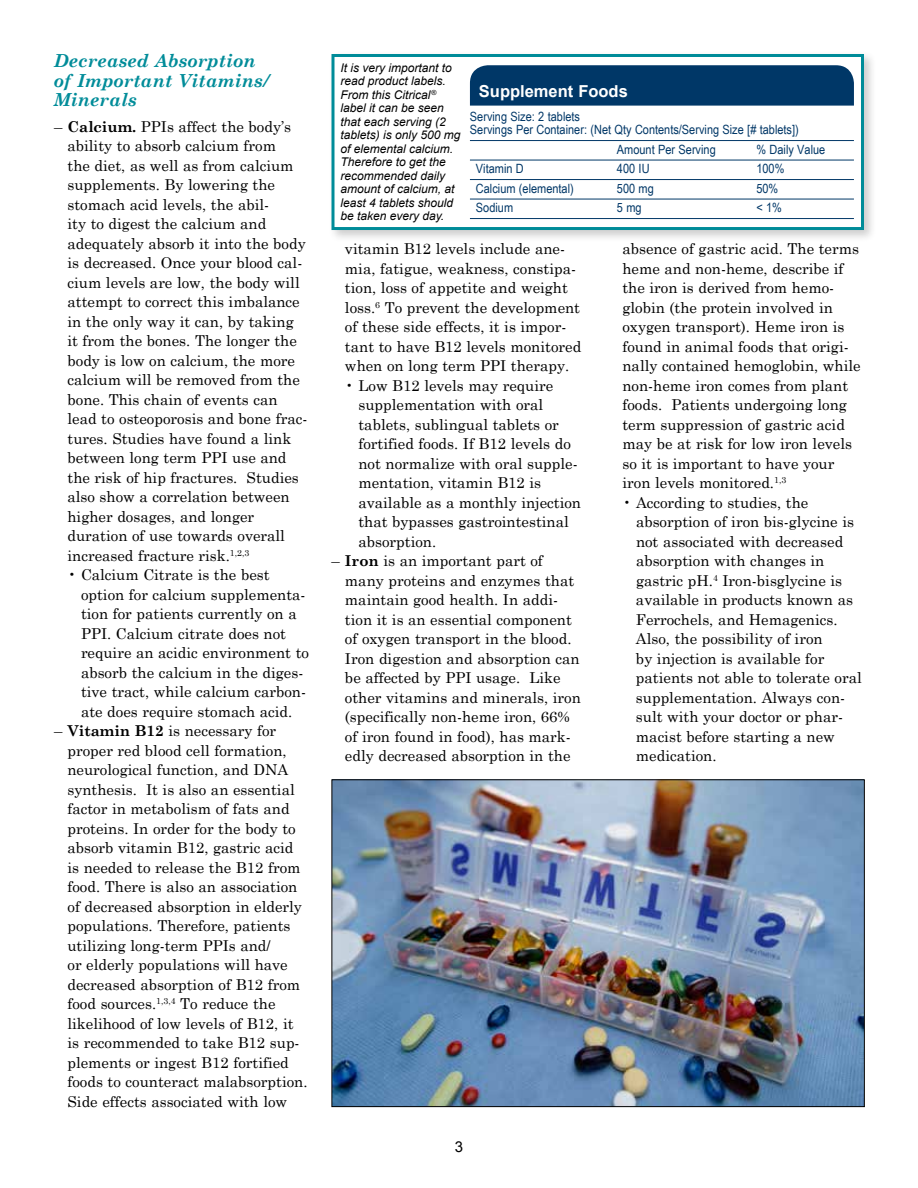
<style>
.page{position:relative;width:918px;height:1188px;background:#fff}
.page>*{position:absolute;margin:0;border:0;box-sizing:border-box;transform-origin:0 0}
.t1{font:italic 700 18px/19.5px "Century Schoolbook";color:#008c99}
.t2{font:700 16.5px "Arial";color:#fff}
.t3{font:15px/19.5px "Century Schoolbook";color:#000}
.t4{font:15px "Arial";color:#000}
.t5{font:12.75px/13.5px "Arial Narrow";color:#003767;scale:1.05 1}
.t6{font:italic 12px/13.5px "Arial";color:#000}
.s1{font-weight:700}
</style>
<div class="page">
<img style="left:334px;top:781px;width:529px;height:324px">
<div style="left:328px;top:50px;width:548px;height:192px;background:#000;opacity:.2"></div>
<div style="left:332px;top:54px;width:532px;height:176px;background:#fff;border:3px solid #008c99"></div>
<div style="left:470px;top:65px;width:384px;height:41px;background:#003767"></div>
<hr style="left:470px;top:140px;width:384px;height:1px;background:#003767">
<hr style="left:470px;top:160px;width:384px;height:1px;background:#003767">
<hr style="left:470px;top:179px;width:384px;height:1px;background:#003767">
<hr style="left:470px;top:199px;width:384px;height:1px;background:#003767">
<hr style="left:470px;top:218px;width:384px;height:1px;background:#003767">
<p class="t1" style="left:54px;top:51px;width:216px">Decreased Absorption of Important Vitamins/<br>Minerals</p>
<p class="t3" style="left:68px;top:116px;width:241px;text-indent:-14px">– <span class="s1">Calcium.</span> PPIs affect the body’s ability to absorb calcium from<br>the diet, as well as from calcium supplements. By lowering the stomach acid levels, the abil-<br>ity to digest the calcium and adequately absorb it into the body is decreased. Once your blood cal&shy;cium levels are low, the body will attempt to correct this imbalance in the only way it can, by taking it from the bones. The longer the body is low on calcium, the more calcium will be removed from the bone. This chain of events can lead to osteoporosis and bone frac&shy;tures. Studies have found a link between long term PPI use and the risk of hip fractures. Studies also show a correlation between higher dosages, and longer duration of use towards overall increased fracture risk.<sup>1,2,3</sup></p>
<p class="t3" style="left:81px;top:565px;width:230px;text-indent:-14px">• Calcium Citrate is the best option for calcium supplementa&shy;tion for patients currently on a<br>PPI. Calcium citrate does not require an acidic environment to absorb the calcium in the diges&shy;tive tract, while calcium carbon&shy;ate does require stomach acid.</p>
<p class="t3" style="left:67px;top:721px;width:242px;text-indent:-13px">– <span class="s1">Vitamin B12</span> is necessary for proper red blood cell formation, neurological function, and DNA synthesis. It is also an essential factor in metabolism of fats and proteins. In order for the body to absorb vitamin B12, gastric acid is needed to release the B12 from food. There is also an association of decreased absorption in elderly populations. Therefore, patients utilizing long-term PPIs and/<br>or elderly populations will have decreased absorption of B12 from food sources.<sup>1,3,4</sup> To reduce the likelihood of low levels of B12, it is recommended to take B12 sup&shy;plements or ingest B12 fortified foods to counteract malabsorption.<br>Side effects associated with low</p>
<p class="t6" style="left:340px;top:61px;width:122px">It is very important to read product labels.<br>From this Citrical<sup>® </sup>label it can be seen that each serving (2 tablets) is only 500 mg of elemental calcium.<br>Therefore to get the recommended daily amount of calcium, at least 4 tablets should be taken every day.</p>
<p class="t2" style="left:479px;top:80px;width:150px">Supplement Foods</p>
<p class="t5" style="left:470px;top:109px;width:315px">Serving Size: 2 tablets<br>Servings Per Container: (Net Qty Contents/Serving Size [# tablets])</p>
<p class="t5" style="left:617px;top:142px;width:96px">Amount Per Serving</p>
<p class="t5" style="left:756px;top:142px;width:67px">% Daily Value</p>
<p class="t5" style="left:476px;top:162px;width:47px">Vitamin D</p>
<p class="t5" style="left:617px;top:162px;width:33px">400 IU</p>
<p class="t5" style="left:756px;top:162px;width:28px">100%</p>
<p class="t5" style="left:476px;top:181px;width:95px">Calcium (elemental)</p>
<p class="t5" style="left:617px;top:181px;width:37px">500 mg</p>
<p class="t5" style="left:756px;top:181px;width:22px">50%</p>
<p class="t5" style="left:476px;top:201px;width:37px">Sodium</p>
<p class="t5" style="left:617px;top:201px;width:25px">5 mg</p>
<p class="t5" style="left:756px;top:201px;width:26px">&lt; 1%</p>
<p class="t3" style="left:345px;top:239px;width:238px">vitamin B12 levels include ane&shy;mia, fatigue, weakness, constipa&shy;tion, loss of appetite and weight loss.<sup>6</sup> To prevent the development of these side effects, it is impor&shy;tant to have B12 levels monitored when on long term PPI therapy.</p>
<p class="t3" style="left:358px;top:375px;width:224px;text-indent:-14px">• Low B12 levels may require supplementation with oral tablets, sublingual tablets or fortified foods. If B12 levels do not normalize with oral supple&shy;mentation, vitamin B12 is available as a monthly injection that bypasses gastrointestinal absorption.</p>
<p class="t3" style="left:345px;top:551px;width:237px;text-indent:-14px">– <span class="s1">Iron</span> is an important part of many proteins and enzymes that maintain good health. In addi&shy;tion it is an essential component of oxygen transport in the blood.<br>Iron digestion and absorption can be affected by PPI usage. Like other vitamins and minerals, iron (specifically non-heme iron, 66% of iron found in food), has mark&shy;edly decreased absorption in the</p>
<p class="t3" style="left:622px;top:239px;width:240px">absence of gastric acid. The terms heme and non-heme, describe if the iron is derived from hemo&shy;globin (the protein involved in oxygen transport). Heme iron is found in animal foods that origi&shy;nally contained hemoglobin, while non-heme iron comes from plant foods. Patients undergoing long term suppression of gastric acid may be at risk for low iron levels so it is important to have your iron levels monitored.<sup>1,3</sup></p>
<p class="t3" style="left:636px;top:492px;width:227px;text-indent:-13px">• According to studies, the absorption of iron bis-glycine is not associated with decreased absorption with changes in gastric pH.<sup>4</sup> Iron-bisglycine is available in products known as<br>Ferrochels, and Hemagenics.<br>Also, the possibility of iron<br>by injection is available for patients not able to tolerate oral supplementation. Always con&shy;sult with your doctor or phar&shy;macist before starting a new medication.</p>
<p class="t4" style="left:455px;top:1137px;width:10px">3</p>
</div>
